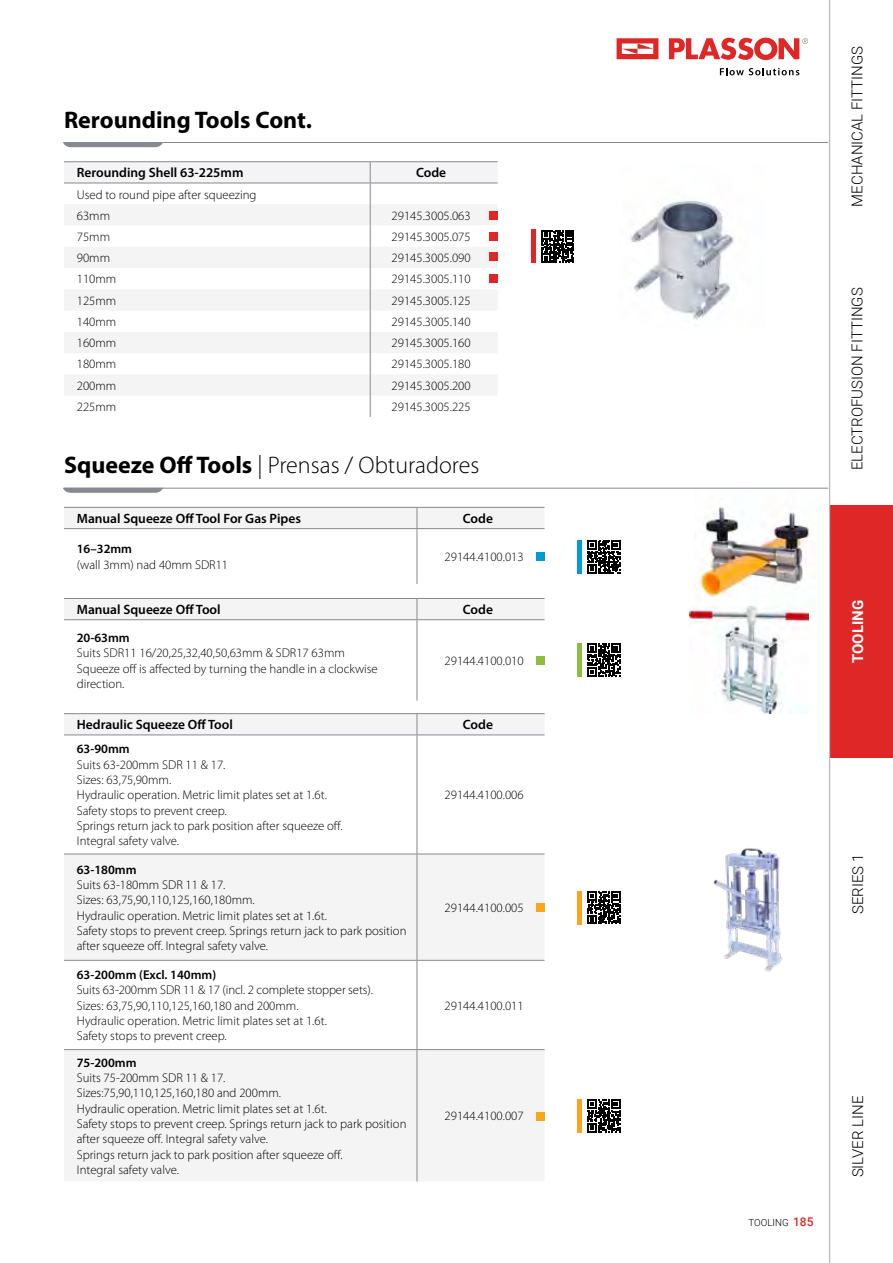
<style>
.page{position:relative;width:893px;height:1263px;background:#fff}
.page>*{position:absolute;margin:0;border:0;box-sizing:border-box;transform-origin:0 0}
.t1{font:300 24px "Myriad Pro";color:#000}
.t2{font:700 24px "Myriad Pro";color:#000}
.t3{font:300 15px "Roboto";color:#000}
.t4{font:700 15px "Roboto";color:#fff}
.t5{font:600 13.5px "Myriad Pro";color:#000}
.t6{font:300 12.75px/15.3px "Myriad Pro";color:#000}
.t7{font:600 12.75px "Myriad Pro";color:#000}
.t8{font:300 9.75px "Roboto";color:#000}
.s1{font-weight:700}
.s2{font-weight:500;font-size:12px;color:#de2726}
</style>
<div class="page">
<svg style="left:617px;top:38px;width:41px;height:21px"></svg>
<svg style="left:669px;top:38px;width:139px;height:22px"></svg>
<svg style="left:720px;top:68px;width:79px;height:7px"></svg>
<div style="left:830px;top:505px;width:63px;height:253px;background:#de2726"></div>
<hr style="left:829px;top:0;width:1px;height:1263px;background:#a9abae">
<img style="left:694px;top:506px;width:115px;height:94px">
<img style="left:630px;top:200px;width:104px;height:120px">
<img style="left:690px;top:606px;width:119px;height:107px">
<img style="left:713px;top:848px;width:70px;height:124px">
<svg style="left:64px;top:162px;width:434px;height:234px;fill:#f3f4f3"></svg>
<hr style="left:64px;top:161px;width:306px;height:1px;background:#878990">
<hr style="left:370px;top:161px;width:128px;height:1px;background:#878990">
<hr style="left:64px;top:183px;width:306px;height:1px;background:#878990">
<hr style="left:370px;top:183px;width:128px;height:1px;background:#878990">
<svg style="left:370px;top:162px;width:1px;height:255px"></svg>
<svg style="left:64px;top:507px;width:481px;height:22px"></svg>
<hr style="left:417px;top:529px;width:1px;height:55px;background:#878990">
<svg style="left:64px;top:598px;width:481px;height:22px"></svg>
<hr style="left:417px;top:620px;width:1px;height:80px;background:#878990">
<svg style="left:64px;top:714px;width:481px;height:467px;fill:#f3f4f3"></svg>
<hr style="left:64px;top:713px;width:353px;height:1px;background:#878990">
<hr style="left:417px;top:713px;width:128px;height:1px;background:#878990">
<hr style="left:64px;top:734px;width:353px;height:1px;background:#878990">
<hr style="left:417px;top:734px;width:128px;height:1px;background:#878990">
<hr style="left:64px;top:854px;width:353px;height:1px;background:#878990">
<hr style="left:417px;top:854px;width:128px;height:1px;background:#878990">
<hr style="left:64px;top:960px;width:353px;height:1px;background:#878990">
<hr style="left:417px;top:960px;width:128px;height:1px;background:#878990">
<hr style="left:64px;top:1049px;width:353px;height:1px;background:#878990">
<hr style="left:417px;top:1049px;width:128px;height:1px;background:#878990">
<svg style="left:417px;top:714px;width:1px;height:20px"></svg>
<hr style="left:417px;top:735px;width:1px;height:119px;background:#878990">
<hr style="left:417px;top:854px;width:1px;height:106px;background:#878990">
<hr style="left:417px;top:961px;width:1px;height:88px;background:#878990">
<hr style="left:417px;top:1050px;width:1px;height:131px;background:#878990">
<hr style="left:64px;top:142px;width:764px;height:1px;background:#878990">
<svg style="left:63px;top:142px;width:100px;height:5px"></svg>
<hr style="left:64px;top:488px;width:764px;height:1px;background:#878990">
<svg style="left:63px;top:488px;width:100px;height:5px"></svg>
<svg style="left:541px;top:230px;width:33px;height:33px"></svg>
<div style="left:531px;top:230px;width:5px;height:33px;background:#de2726"></div>
<div style="left:585px;top:538px;width:38px;height:38px;background:linear-gradient(to right,#fff,#fff)"></div>
<svg style="left:587px;top:540px;width:33px;height:33px"></svg>
<div style="left:577px;top:540px;width:5px;height:33px;background:#009bd0"></div>
<div style="left:577px;top:644px;width:5px;height:33px;background:#8ebe3f"></div>
<svg style="left:587px;top:643px;width:34px;height:34px"></svg>
<svg style="left:587px;top:644px;width:33px;height:32px"></svg>
<svg style="left:620px;top:891px;width:1px;height:33px"></svg>
<svg style="left:587px;top:891px;width:33px;height:33px"></svg>
<div style="left:577px;top:891px;width:5px;height:33px;background:#faa61a"></div>
<div style="left:585px;top:1097px;width:38px;height:38px;background:linear-gradient(to right,#fff,#fff)"></div>
<svg style="left:587px;top:1099px;width:33px;height:33px"></svg>
<div style="left:577px;top:1099px;width:5px;height:33px;background:#faa61a"></div>
<div style="left:536px;top:553px;width:9px;height:8px;background:#009bd0"></div>
<div style="left:489px;top:211px;width:9px;height:8px;background:#de2726"></div>
<div style="left:489px;top:232px;width:9px;height:8px;background:#de2726"></div>
<div style="left:489px;top:253px;width:9px;height:8px;background:#de2726"></div>
<div style="left:489px;top:274px;width:9px;height:9px;background:#de2726"></div>
<div style="left:536px;top:656px;width:9px;height:8px;background:#8ebe3f"></div>
<div style="left:536px;top:903px;width:9px;height:9px;background:#faa61a"></div>
<div style="left:536px;top:1112px;width:9px;height:8px;background:#faa61a"></div>
<h1 class="t2" style="left:64px;top:104px;width:249px">Rerounding Tools Cont.</h1>
<p class="t5" style="left:77px;top:164px;width:168px">Rerounding Shell 63-225mm</p>
<p class="t5" style="left:416px;top:164px;width:32px">Code</p>
<p class="t6" style="left:77px;top:184px;width:181px;line-height:21.1px">Used to round pipe after squeezing<br>63mm</p>
<p class="t6" style="left:392px;top:208px;width:81px">29145.3005.063</p>
<p class="t6" style="left:77px;top:229px;width:35px">75mm</p>
<p class="t6" style="left:392px;top:229px;width:81px">29145.3005.075</p>
<p class="t6" style="left:77px;top:250px;width:35px">90mm</p>
<p class="t6" style="left:392px;top:250px;width:81px">29145.3005.090</p>
<p class="t6" style="left:77px;top:271px;width:41px">110mm</p>
<p class="t6" style="left:392px;top:271px;width:81px">29145.3005.110</p>
<p class="t6" style="left:77px;top:293px;width:41px">125mm</p>
<p class="t6" style="left:392px;top:293px;width:81px">29145.3005.125</p>
<p class="t6" style="left:77px;top:314px;width:41px">140mm</p>
<p class="t6" style="left:392px;top:314px;width:81px">29145.3005.140</p>
<p class="t6" style="left:77px;top:335px;width:41px">160mm</p>
<p class="t6" style="left:392px;top:335px;width:81px">29145.3005.160</p>
<p class="t6" style="left:77px;top:356px;width:41px">180mm</p>
<p class="t6" style="left:392px;top:356px;width:81px">29145.3005.180</p>
<p class="t6" style="left:77px;top:378px;width:41px">200mm</p>
<p class="t6" style="left:392px;top:378px;width:81px">29145.3005.200</p>
<p class="t6" style="left:77px;top:399px;width:41px">225mm</p>
<p class="t6" style="left:392px;top:399px;width:81px">29145.3005.225</p>
<h1 class="t1" style="left:64px;top:451px;width:417px"><span class="s1">Squeeze Off Tools</span> | Prensas / Obturadores</h1>
<p class="t5" style="left:77px;top:510px;width:226px">Manual Squeeze Off Tool For Gas Pipes</p>
<p class="t5" style="left:463px;top:510px;width:32px">Code</p>
<p class="t7" style="left:77px;top:541px;width:57px">16–32mm</p>
<p class="t6" style="left:77px;top:557px;width:153px">(wall 3mm) nad 40mm SDR11</p>
<p class="t6" style="left:445px;top:549px;width:81px">29144.4100.013</p>
<p class="t5" style="left:77px;top:601px;width:145px">Manual Squeeze Off Tool</p>
<p class="t5" style="left:463px;top:601px;width:32px">Code</p>
<p class="t7" style="left:77px;top:629px;width:54px">20-63mm</p>
<p class="t6" style="left:77px;top:645px;width:303px">Suits SDR11 16/20,25,32,40,50,63mm &amp; SDR17 63mm<br>Squeeze off is affected by turning the handle in a clockwise direction.</p>
<p class="t6" style="left:445px;top:653px;width:81px">29144.4100.010</p>
<p class="t5" style="left:77px;top:716px;width:158px">Hedraulic Squeeze Off Tool</p>
<p class="t5" style="left:463px;top:716px;width:32px">Code</p>
<p class="t7" style="left:77px;top:741px;width:54px">63-90mm</p>
<p class="t6" style="left:77px;top:757px;width:267px">Suits 63-200mm SDR 11 &amp; 17.<br>Sizes: 63,75,90mm.<br>Hydraulic operation. Metric limit plates set at 1.6t.<br>Safety stops to prevent creep.<br>Springs return jack to park position after squeeze off.<br>Integral safety valve.</p>
<p class="t6" style="left:445px;top:787px;width:81px">29144.4100.006</p>
<p class="t7" style="left:77px;top:861px;width:61px">63-180mm</p>
<p class="t6" style="left:77px;top:877px;width:331px">Suits 63-180mm SDR 11 &amp; 17.<br>Sizes: 63,75,90,110,125,160,180mm.<br>Hydraulic operation. Metric limit plates set at 1.6t.<br>Safety stops to prevent creep. Springs return jack to park position after squeeze off. Integral safety valve.</p>
<p class="t7" style="left:77px;top:967px;width:141px">63-200mm (Excl. 140mm)</p>
<p class="t6" style="left:77px;top:982px;width:298px">Suits 63-200mm SDR 11 &amp; 17 (incl. 2 complete stopper sets).<br>Sizes: 63,75,90,110,125,160,180 and 200mm.<br>Hydraulic operation. Metric limit plates set at 1.6t.<br>Safety stops to prevent creep.</p>
<p class="t7" style="left:77px;top:1054px;width:61px">75-200mm</p>
<p class="t6" style="left:77px;top:1070px;width:331px">Suits 75-200mm SDR 11 &amp; 17.<br>Sizes:75,90,110,125,160,180 and 200mm.<br>Hydraulic operation. Metric limit plates set at 1.6t.<br>Safety stops to prevent creep. Springs return jack to park position after squeeze off. Integral safety valve.<br>Springs return jack to park position after squeeze off.<br>Integral safety valve.</p>
<p class="t6" style="left:445px;top:900px;width:81px">29144.4100.005</p>
<p class="t6" style="left:445px;top:998px;width:81px">29144.4100.011</p>
<p class="t6" style="left:445px;top:1108px;width:81px">29144.4100.007</p>
<p class="t3" style="left:847px;top:207px;width:162px;rotate:-90deg">MECHANICAL FITTINGS</p>
<p class="t3" style="left:847px;top:470px;width:184px;rotate:-90deg">ELECTROFUSION FITTINGS</p>
<p class="t4" style="left:847px;top:663px;width:65px;rotate:-90deg">TOOLING</p>
<p class="t3" style="left:847px;top:914px;width:62px;rotate:-90deg">SERIES 1</p>
<p class="t8" style="left:748px;top:1216px;width:66px">TOOLING <span class="s2">185</span></p>
<p class="t3" style="left:847px;top:1177px;width:83px;rotate:-90deg">SILVER LINE</p>
</div>
